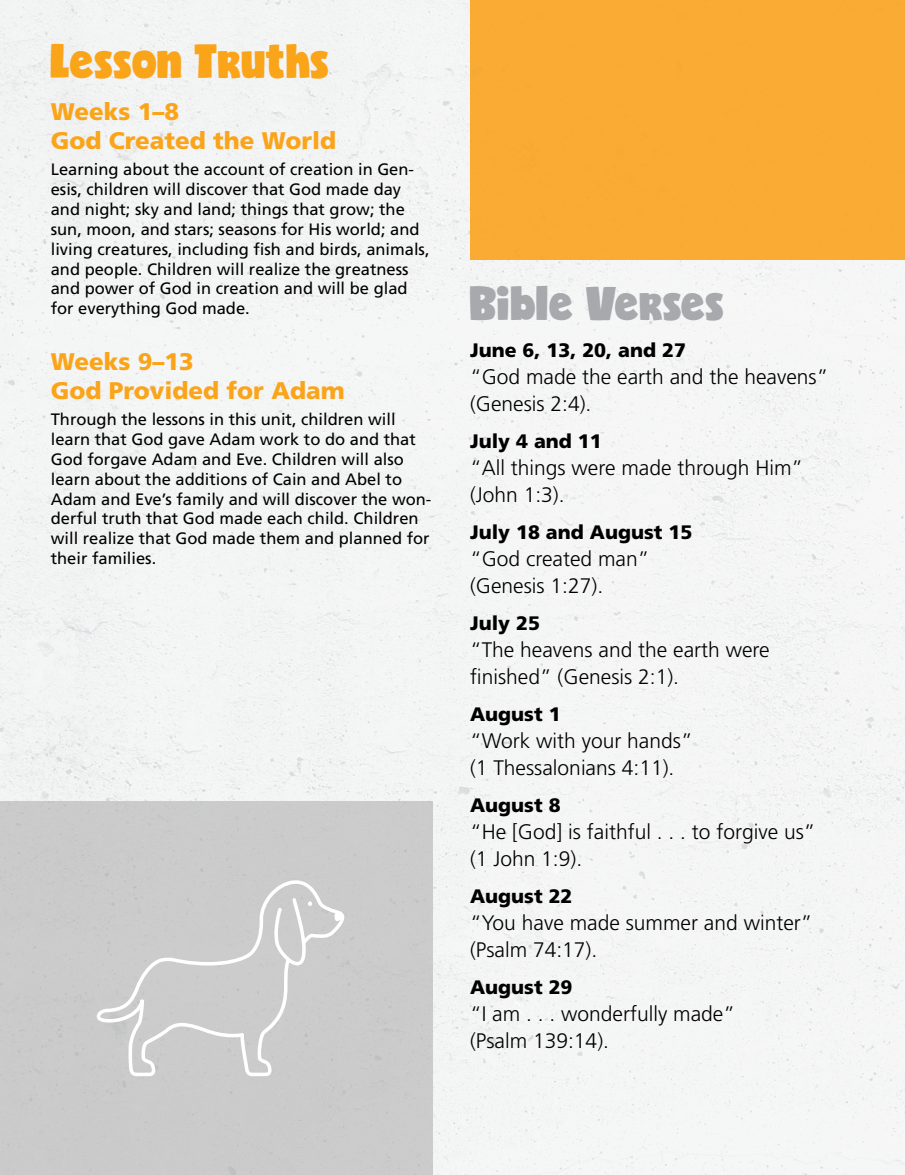
<style>
.page{position:relative;width:905px;height:1175px;background:#fff}
.page>*{position:absolute;margin:0;border:0;box-sizing:border-box;transform-origin:0 0}
.t1{font:45px "Candy";color:#faa41a}
.t2{font:45px "Candy";color:#a7a9ac}
.t3{font:900 24px/28.8px "Frutiger LT Std";color:#faa41a}
.t4{font:300 21px/27px "Frutiger LT Std";color:#000}
.t5{font:900 19.5px "Frutiger LT Std";color:#000}
.t6{font:16.5px/19.8px "Frutiger LT Std";color:#000}
</style>
<div class="page">
<div style="left:0;top:0;width:478px;height:801px;background:#f3f4f4"></div>
<div style="left:478px;top:259px;width:426px;height:915px;background:#f5f6f6"></div>
<img style="left:425px;top:800px;width:54px;height:374px">
<div style="left:470px;top:0;width:434px;height:259px;background:#f9ab34"></div>
<svg style="left:97px;top:880px;width:247px;height:196px;background:#cececf"></svg>
<h1 class="t1" style="left:51px;top:41px;width:279px">Lesson Truths</h1>
<h2 class="t3" style="left:51px;top:97px;width:287px">Weeks 1–8<br>God Created the World</h2>
<p class="t6" style="left:51px;top:160px;width:380px">Learning about the account of creation in Gen&shy;esis, children will discover that God made day and night; sky and land; things that grow; the sun, moon, and stars; seasons for His world; and living creatures, including fish and birds, animals, and people. Children will realize the greatness and power of God in creation and will be glad for everything God made.</p>
<h2 class="t3" style="left:51px;top:347px;width:295px">Weeks 9–13<br>God Provided for Adam</h2>
<p class="t6" style="left:51px;top:410px;width:382px">Through the lessons in this unit, children will learn that God gave Adam work to do and that God forgave Adam and Eve. Children will also learn about the additions of Cain and Abel to Adam and Eve’s family and will discover the won&shy;derful truth that God made each child. Children will realize that God made them and planned for their families.</p>
<h1 class="t2" style="left:470px;top:283px;width:255px">Bible Verses</h1>
<p class="t5" style="left:470px;top:338px;width:217px">June 6, 13, 20, and 27</p>
<p class="t4" style="left:470px;top:363px;width:360px">“God made the earth and the heavens” (Genesis 2:4).</p>
<p class="t5" style="left:470px;top:429px;width:133px">July 4 and 11</p>
<p class="t4" style="left:470px;top:454px;width:334px">“All things were made through Him” (John 1:3).</p>
<p class="t5" style="left:470px;top:520px;width:224px">July 18 and August 15</p>
<p class="t4" style="left:470px;top:545px;width:181px">“God created man” (Genesis 1:27).</p>
<p class="t5" style="left:470px;top:611px;width:71px">July 25</p>
<p class="t4" style="left:470px;top:636px;width:301px">“The heavens and the earth were finished” (Genesis 2:1).</p>
<p class="t5" style="left:470px;top:702px;width:92px">August 1</p>
<p class="t4" style="left:470px;top:727px;width:224px">“Work with your hands” (1 Thessalonians 4:11).</p>
<p class="t5" style="left:470px;top:793px;width:92px">August 8</p>
<p class="t4" style="left:470px;top:818px;width:347px">“He [God] is faithful . . . to forgive us” (1 John 1:9).</p>
<p class="t5" style="left:470px;top:884px;width:104px">August 22</p>
<p class="t4" style="left:470px;top:909px;width:344px">“You have made summer and winter” (Psalm 74:17).</p>
<p class="t5" style="left:470px;top:975px;width:104px">August 29</p>
<p class="t4" style="left:470px;top:1000px;width:266px">“I am . . . wonderfully made” (Psalm 139:14).</p>
</div>
